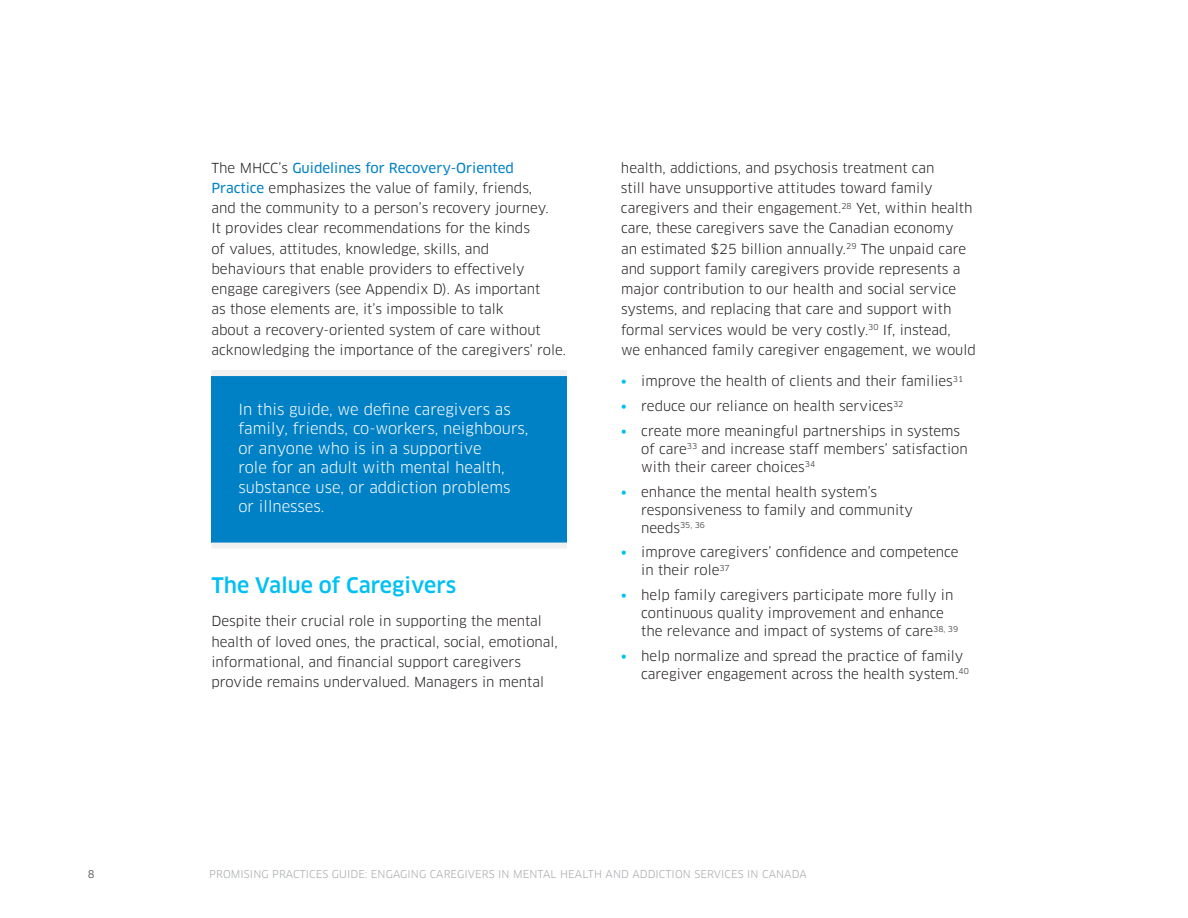
<style>
.page{position:relative;width:1188px;height:918px;background:#fff}
.page>*{position:absolute;margin:0;border:0;box-sizing:border-box;transform-origin:0 0}
.t1{font:500 21px "Clan OT";color:#00c0f3}
.t2{font:15px/19.5px "Clan OT";color:#fff}
.t3{font:13.5px/20.2px "Clan OT";color:#231f20}
.t4{font:13.5px "Clan OT News";color:#0081c6}
.t5{font:10.5px "Clan OT";letter-spacing:.01em;color:#a7a9ac}
.t6{font:10.5px "Clan OT News";color:#6d6e71}
.s1{font-family:"Clan OT";color:#231f20}
.s2{font-family:"Clan OT News";color:#0081c6}
.s3{font-weight:500;color:#00c0f3}
</style>
<div class="page">
<div style="left:212px;top:376px;width:355px;height:167px;background:#0081c6"></div>
<div style="left:212px;top:543px;width:355px;height:6px;background:#f1f1f2"></div>
<div style="left:212px;top:370px;width:355px;height:6px;background:#f1f1f2"></div>
<p class="t4" style="left:212px;top:160px;width:304px"><span class="s1">The MHCC’s</span> Guidelines for Recovery-Oriented</p>
<p class="t3" style="left:212px;top:178px;width:356px"><span class="s2">Practice</span> emphasizes the value of family, friends,<br>and the community to a person’s recovery journey.<br>It provides clear recommendations for the kinds<br>of values, attitudes, knowledge, skills, and behaviours that enable providers to effectively engage caregivers (see Appendix D). As important<br>as those elements are, it’s impossible to talk<br>about a recovery‑oriented system of care without acknowledging the importance of the caregivers’ role.</p>
<p class="t2" style="left:238px;top:400px;width:292px">In this guide, we define caregivers as family, friends, co-workers, neighbours, or anyone who is in a supportive<br>role for an adult with mental health, substance use, or addiction problems or illnesses.</p>
<h1 class="t1" style="left:212px;top:573px;width:246px">The Value of Caregivers</h1>
<p class="t3" style="left:212px;top:611px;width:348px">Despite their crucial role in supporting the mental health of loved ones, the practical, social, emotional, informational, and financial support caregivers provide remains undervalued. Managers in mental</p>
<p class="t3" style="left:621px;top:158px;width:356px">health, addictions, and psychosis treatment can<br>still have unsupportive attitudes toward family caregivers and their engagement.<sup>28</sup> Yet, within health care, these caregivers save the Canadian economy<br>an estimated $25 billion annually.<sup>29</sup> The unpaid care and support family caregivers provide represents a major contribution to our health and social service systems, and replacing that care and support with formal services would be very costly.<sup>30</sup> If, instead,<br>we enhanced family caregiver engagement, we would</p>
<p class="t3" style="left:621px;top:371px;width:344px"><span class="s3">•</span> improve the health of clients and their families<sup>31</sup></p>
<p class="t3" style="left:621px;top:396px;width:284px"><span class="s3">•</span> reduce our reliance on health services<sup>32</sup></p>
<p class="t3" style="left:641px;top:422px;width:328px;line-height:18px;text-indent:-20px"><span class="s3">•</span> create more meaningful partnerships in systems of care<sup>33</sup> and increase staff members’ satisfaction with their career choices<sup>34</sup></p>
<p class="t3" style="left:641px;top:483px;width:273px;line-height:18px;text-indent:-20px"><span class="s3">•</span> enhance the mental health system’s responsiveness to family and community needs<sup>35,</sup> <sup>36</sup></p>
<p class="t3" style="left:641px;top:543px;width:319px;line-height:18px;text-indent:-20px"><span class="s3">•</span> improve caregivers’ confidence and competence in their role<sup>37</sup></p>
<p class="t3" style="left:641px;top:586px;width:318px;line-height:18px;text-indent:-20px"><span class="s3">•</span> help family caregivers participate more fully in continuous quality improvement and enhance the relevance and impact of systems of care<sup>38,</sup> <sup>39</sup></p>
<p class="t3" style="left:641px;top:647px;width:329px;line-height:18px;text-indent:-20px"><span class="s3">•</span> help normalize and spread the practice of family caregiver engagement across the health system.<sup>40</sup></p>
<p class="t6" style="left:88px;top:867px;width:8px">8</p>
<p class="t5" style="left:209px;top:867px;width:599px">PROMISING PRACTICES GUIDE: ENGAGING CAREGIVERS IN MENTAL HEALTH AND ADDICTION SERVICES IN CANADA</p>
</div>
